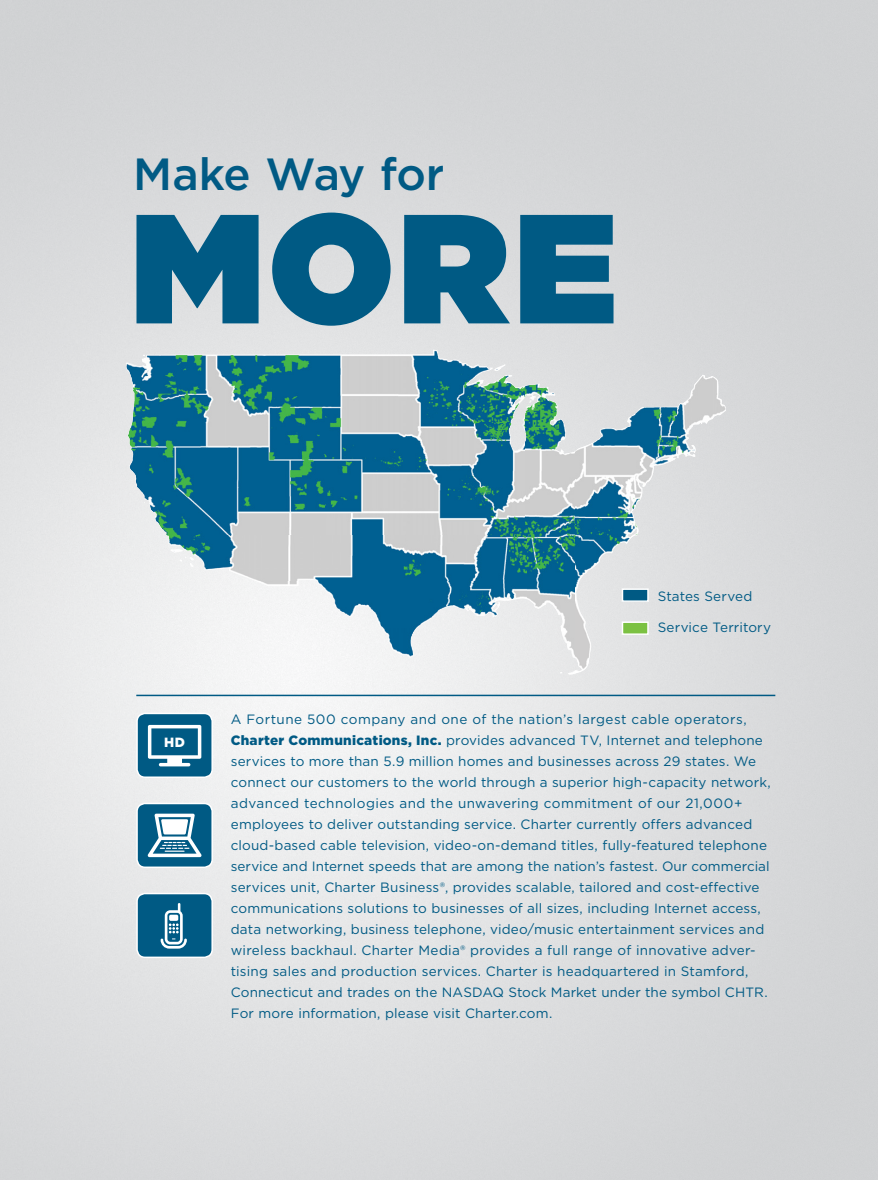
<style>
.page{position:relative;width:878px;height:1180px;background:#fff}
.page>*{position:absolute;margin:0;border:0;box-sizing:border-box;transform-origin:0 0}
.t1{font:900 154.95px "Gotham";color:#005a84}
.t2{font:500 45px "Gotham";letter-spacing:-.01em;color:#005a84}
.t3{font:13.5px/21px "Gotham";letter-spacing:.01em;color:#005a84}
.t4{font:900 13.35px "Gotham";color:#fff}
.s1{font-weight:900}
</style>
<div class="page">
<img style="left:0;top:321px;width:154px;height:858px">
<img style="left:154px;top:321px;width:674px;height:54px">
<img style="left:526px;top:375px;width:302px;height:108px">
<div style="left:620px;top:482px;width:208px;height:697px;background:#d8d9db"></div>
<img style="left:569px;top:536px;width:52px;height:643px">
<hr style="left:136px;top:694px;width:639px;height:2px;background:#005a84">
<img style="left:127px;top:369px;width:399px;height:166px">
<img style="left:526px;top:382px;width:50px;height:292px">
<img style="left:576px;top:395px;width:6px;height:279px">
<img style="left:165px;top:535px;width:361px;height:47px">
<img style="left:256px;top:581px;width:270px;height:47px">
<img style="left:381px;top:628px;width:37px;height:30px">
<div style="left:622px;top:589px;width:26px;height:12px;background:#005a84"></div>
<div style="left:622px;top:588px;width:27px;height:14px;border:2px solid #fff"></div>
<div style="left:622px;top:622px;width:26px;height:12px;background:#7bc142"></div>
<div style="left:622px;top:621px;width:27px;height:14px;border:2px solid #fff"></div>
<div style="left:137px;top:713px;width:75px;height:64px;background:#005a84;border-radius:8px"></div>
<div style="left:136px;top:712px;width:77px;height:66px;border:2px solid #fff;border-radius:8px"></div>
<svg style="left:148px;top:725px;width:53px;height:41px"></svg>
<div style="left:137px;top:803px;width:75px;height:64px;background:#005a84;border-radius:8px"></div>
<div style="left:136px;top:802px;width:77px;height:66px;border:2px solid #fff;border-radius:8px"></div>
<svg style="left:148px;top:813px;width:54px;height:44px"></svg>
<div style="left:137px;top:893px;width:75px;height:64px;background:#005a84;border-radius:8px"></div>
<div style="left:136px;top:892px;width:77px;height:66px;border:2px solid #fff;border-radius:8px"></div>
<svg style="left:161px;top:903px;width:26px;height:45px"></svg>
<h2 class="t2" style="left:133px;top:155px;width:313px">Make Way for</h2>
<h1 class="t1" style="left:130px;top:199px;width:488px">MORE</h1>
<p class="t3" style="left:658px;top:586px;width:96px">States Served</p>
<p class="t3" style="left:658px;top:618px;width:115px">Service Territory</p>
<p class="t4" style="left:164px;top:737px;width:22px">HD</p>
<p class="t3" style="left:231px;top:709px;width:541px">A Fortune 500 company and one of the nation’s largest cable operators, <span class="s1">Charter Communications, Inc.</span> provides advanced TV, Internet and telephone services to more than 5.9 million homes and businesses across 29 states. We connect our customers to the world through a superior high-capacity network, advanced technologies and the unwavering commitment of our 21,000+ employees to deliver outstanding service. Charter currently offers advanced cloud-based cable television, video-on-demand titles, fully-featured telephone service and Internet speeds that are among the nation’s fastest. Our commercial services unit, Charter Business®, provides scalable, tailored and cost-effective communications solutions to businesses of all sizes, including Internet access, data networking, business telephone, video/music entertainment services and wireless backhaul. Charter Media® provides a full range of innovative adver&shy;tising sales and production services. Charter is headquartered in Stamford, Connecticut and trades on the NASDAQ Stock Market under the symbol CHTR.<br>For more information, please visit Charter.com.</p>
</div>
